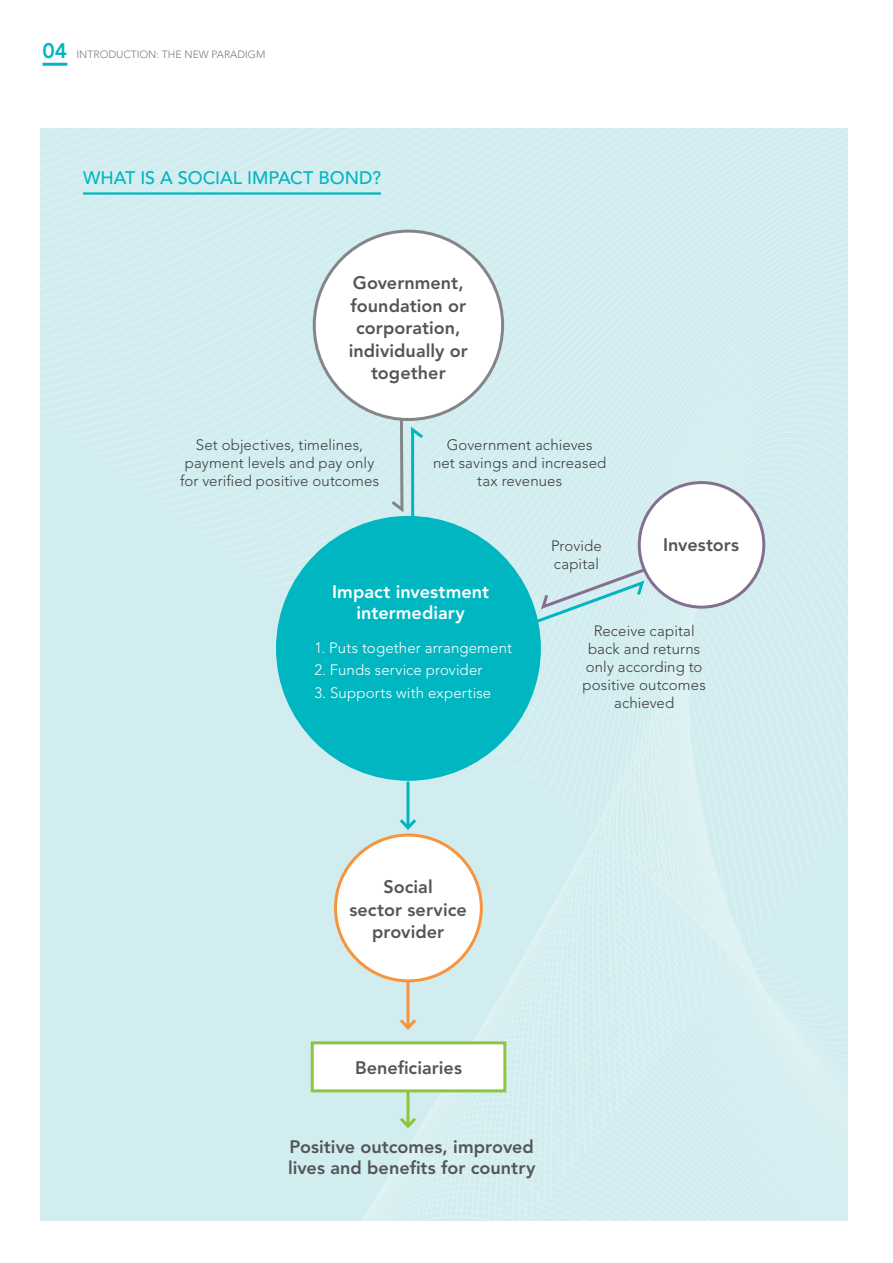
<style>
.page{position:relative;width:893px;height:1263px;background:#fff}
.page>*{position:absolute;margin:0;border:0;box-sizing:border-box;transform-origin:0 0}
.t1{font:800 21px "Avenir";color:#00b6c0}
.t2{font:800 18px/22.5px "Avenir";color:#545557;text-align:center}
.t3{font:800 18px/21px "Avenir";letter-spacing:.005em;color:#fff;text-align:center}
.t4{font:500 18px "Avenir";letter-spacing:-.005em;color:#00b6c0}
.t5{font:300 15px/18px "Avenir";letter-spacing:.005em;color:#3e3e3f;text-align:center}
.t6{font:300 15px "Avenir";letter-spacing:.01em;color:#fff}
.t7{font:300 10.5px "Avenir";color:#7a7c7f}
</style>
<div class="page">
<div style="left:40px;top:128px;width:808px;height:1092px;background:#d2edf0"></div>
<svg style="left:40px;top:210px;width:808px;height:6px"></svg>
<svg style="left:45px;top:204px;width:802px;height:6px"></svg>
<svg style="left:41px;top:198px;width:807px;height:6px"></svg>
<svg style="left:42px;top:192px;width:805px;height:6px"></svg>
<svg style="left:47px;top:186px;width:801px;height:6px"></svg>
<svg style="left:40px;top:180px;width:807px;height:6px"></svg>
<svg style="left:40px;top:128px;width:808px;height:52px"></svg>
<hr style="left:83px;top:192px;width:298px;height:3px;background:#00b6c0">
<div style="left:276px;top:516px;width:265px;height:265px;background:#00b6c0;border-radius:50%"></div>
<div style="left:314px;top:231px;width:189px;height:188px;background:#fff;border-radius:50%"></div>
<div style="left:335px;top:835px;width:146px;height:146px;background:#fff;border-radius:50%"></div>
<div style="left:334px;top:833px;width:149px;height:149px;border:3px solid #f7943c;border-radius:50%"></div>
<hr style="left:406px;top:782px;width:3px;height:46px;background:#00b6c0">
<svg style="left:400px;top:816px;width:16px;height:14px"></svg>
<hr style="left:406px;top:982px;width:3px;height:46px;background:#f7943c">
<svg style="left:400px;top:1016px;width:16px;height:14px"></svg>
<svg style="left:527px;top:562px;width:131px;height:65px"></svg>
<svg style="left:388px;top:415px;width:38px;height:103px"></svg>
<div style="left:639px;top:483px;width:125px;height:124px;background:#fff;border-radius:50%"></div>
<div style="left:638px;top:481px;width:127px;height:128px;border:3px solid #83708f;border-radius:50%"></div>
<hr style="left:406px;top:1080px;width:3px;height:46px;background:#8bc63e">
<svg style="left:400px;top:1114px;width:19px;height:17px"></svg>
<div style="left:312px;top:1043px;width:193px;height:48px;background:#fff"></div>
<div style="left:311px;top:1041px;width:195px;height:51px;border:3px solid #8bc63e"></div>
<hr style="left:43px;top:63px;width:24px;height:3px;background:#00b6c0">
<h1 class="t1" style="left:43px;top:39px;width:26px">04</h1>
<p class="t7" style="left:77px;top:49px;width:190px">INTRODUCTION: THE NEW PARADIGM</p>
<p class="t4" style="left:83px;top:167px;width:299px">WHAT IS A SOCIAL IMPACT BOND?</p>
<p class="t2" style="left:349px;top:271px;width:121px">Government, foundation or corporation, individually or together</p>
<p class="t5" style="left:180px;top:436px;width:201px">Set objectives, timelines, payment levels and pay only for verified positive outcomes</p>
<p class="t5" style="left:433px;top:436px;width:175px">Government achieves<br>net savings and increased tax revenues</p>
<p class="t5" style="left:551px;top:537px;width:52px;text-align:left">Provide capital</p>
<p class="t2" style="left:663px;top:533px;width:78px">Investors</p>
<p class="t3" style="left:332px;top:581px;width:158px">Impact investment intermediary</p>
<p class="t6" style="left:314px;top:639px;width:199px">1. Puts together arrangement</p>
<p class="t6" style="left:314px;top:661px;width:170px">2. Funds service provider</p>
<p class="t6" style="left:314px;top:684px;width:178px">3. Supports with expertise</p>
<p class="t5" style="left:583px;top:622px;width:125px">Receive capital back and returns only according to positive outcomes achieved</p>
<p class="t2" style="left:349px;top:875px;width:119px">Social<br>sector service provider</p>
<p class="t2" style="left:355px;top:1056px;width:108px">Beneficiaries</p>
<p class="t2" style="left:288px;top:1136px;width:249px;line-height:21px;text-align:left">Positive outcomes, improved lives and benefits for country</p>
</div>
